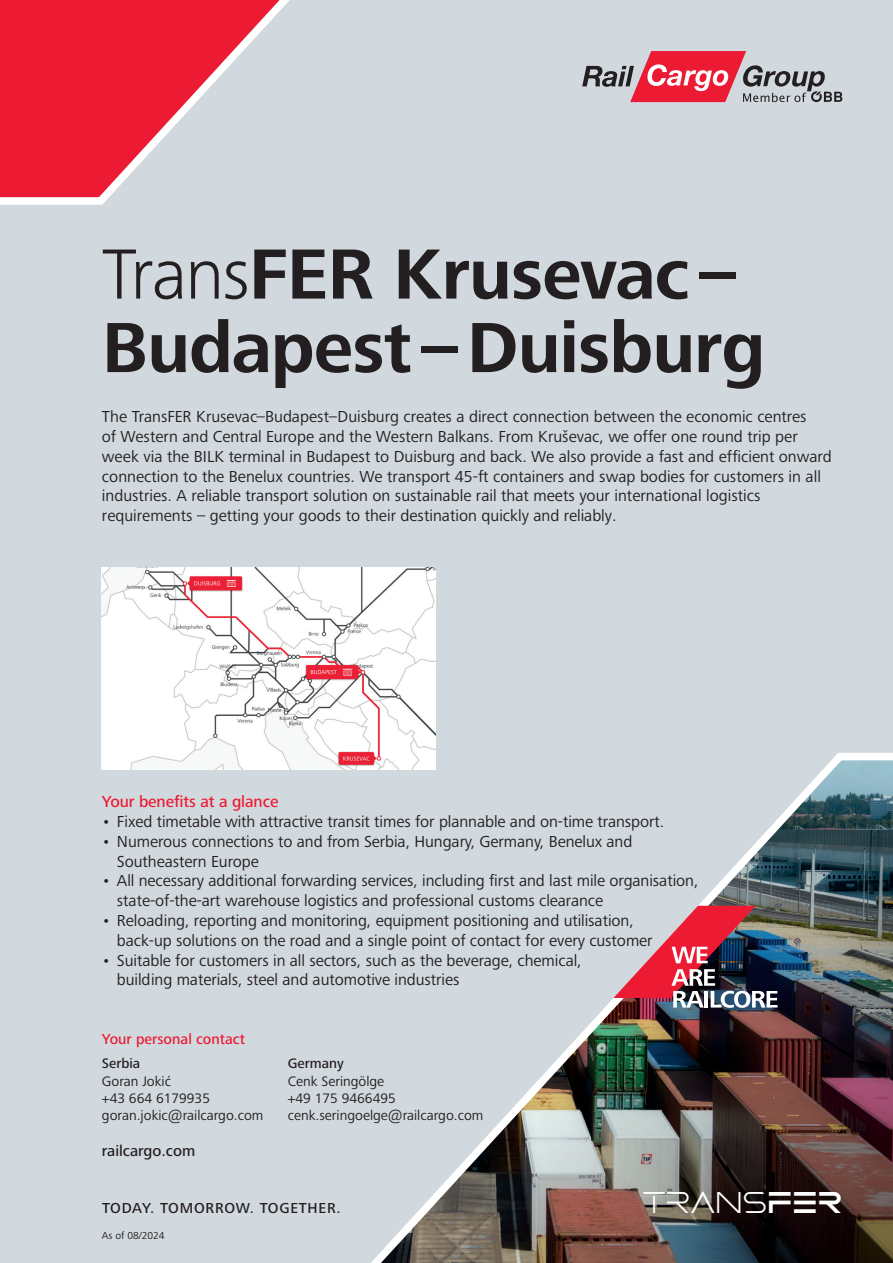
<style>
.page{position:relative;width:893px;height:1263px;background:#d2d9de}
.page>*{position:absolute;margin:0;border:0;box-sizing:border-box;transform-origin:0 0}
.t1{font:700 73.5px/73.5px "Frutiger Next Pro";letter-spacing:-.015em;color:#231f20}
.t2{font:30px "RC Type";letter-spacing:.005em;color:#fff}
.t3{font:16.5px/19.8px "Frutiger Next Pro";letter-spacing:-.005em;color:#231f20}
.t4{font:500 16.5px "Frutiger Next Pro";letter-spacing:-.005em;color:#ed1a33}
.t5{font:500 15.75px "Frutiger Next Pro";color:#231f20}
.t6{font:500 15px "Frutiger Next Pro";letter-spacing:.05em;color:#231f20}
.t7{font:500 15px "Frutiger Next Pro";color:#ed1a33}
.t8{font:14.25px/17.1px "Frutiger Next Pro";color:#231f20}
.t9{font:500 14.25px "Frutiger Next Pro";color:#231f20}
.t10{font:10.5px "Frutiger Next Pro";color:#231f20}
.s1{font-weight:300}
.s2{font-weight:700}
</style>
<div class="page">
<svg style="left:582px;top:51px;width:260px;height:51px"></svg>
<svg style="left:0;top:0;width:290px;height:205px"></svg>
<img style="left:371px;top:753px;width:522px;height:510px">
<img style="left:613px;top:906px;width:165px;height:102px">
<img style="left:102px;top:568px;width:334px;height:202px">
<h1 class="t1" style="left:102px;top:237px;width:665px"><span class="s1">Trans</span>FER Krusevac–<br>Budapest –Duisburg</h1>
<p class="t3" style="left:102px;top:407px;width:731px">The TransFER Krusevac–Budapest–Duisburg creates a direct connection between the economic centres<br>of Western and Central Europe and the Western Balkans. From Kruševac, we offer one round trip per week via the BILK terminal in Budapest to Duisburg and back. We also provide a fast and efficient onward connection to the Benelux countries. We transport 45-ft containers and swap bodies for customers in all industries. A reliable transport solution on sustainable rail that meets your international logistics requirements – getting your goods to their destination quickly and reliably.</p>
<p class="t4" style="left:102px;top:792px;width:178px">Your benefits at a glance</p>
<p class="t3" style="left:102px;top:811px;width:564px">• Fixed timetable with attractive transit times for plannable and on-time transport.</p>
<p class="t3" style="left:117px;top:831px;width:517px;text-indent:-15px">• Numerous connections to and from Serbia, Hungary, Germany, Benelux and<br>Southeastern Europe</p>
<p class="t3" style="left:117px;top:871px;width:583px;text-indent:-15px">• All necessary additional forwarding services, including first and last mile organisation, state-of-the-art warehouse logistics and professional customs clearance</p>
<p class="t3" style="left:117px;top:910px;width:537px;text-indent:-15px">• Reloading, reporting and monitoring, equipment positioning and utilisation, back-up solutions on the road and a single point of contact for every customer</p>
<p class="t3" style="left:117px;top:950px;width:466px;text-indent:-15px">• Suitable for customers in all sectors, such as the beverage, chemical, building materials, steel and automotive industries</p>
<p class="t7" style="left:102px;top:1030px;width:145px">Your personal contact</p>
<p class="t9" style="left:102px;top:1055px;width:40px">Serbia</p>
<p class="t8" style="left:102px;top:1072px;width:163px">Goran Jokić<br>+43 664 6179935 goran.jokic@railcargo.com</p>
<p class="t5" style="left:102px;top:1141px;width:95px">railcargo.com</p>
<p class="t9" style="left:288px;top:1055px;width:57px">Germany</p>
<p class="t8" style="left:288px;top:1072px;width:197px">Cenk Seringölge<br>+49 175 9466495 cenk.seringoelge@railcargo.com</p>
<p class="t6" style="left:102px;top:1199px;width:240px">TODAY. TOMORROW. TOGETHER.</p>
<p class="t10" style="left:102px;top:1229px;width:64px">As of 08/2024</p>
<h2 class="t2" style="left:643px;top:1187px;width:201px">TRANS<span class="s2">FER</span></h2>
</div>
